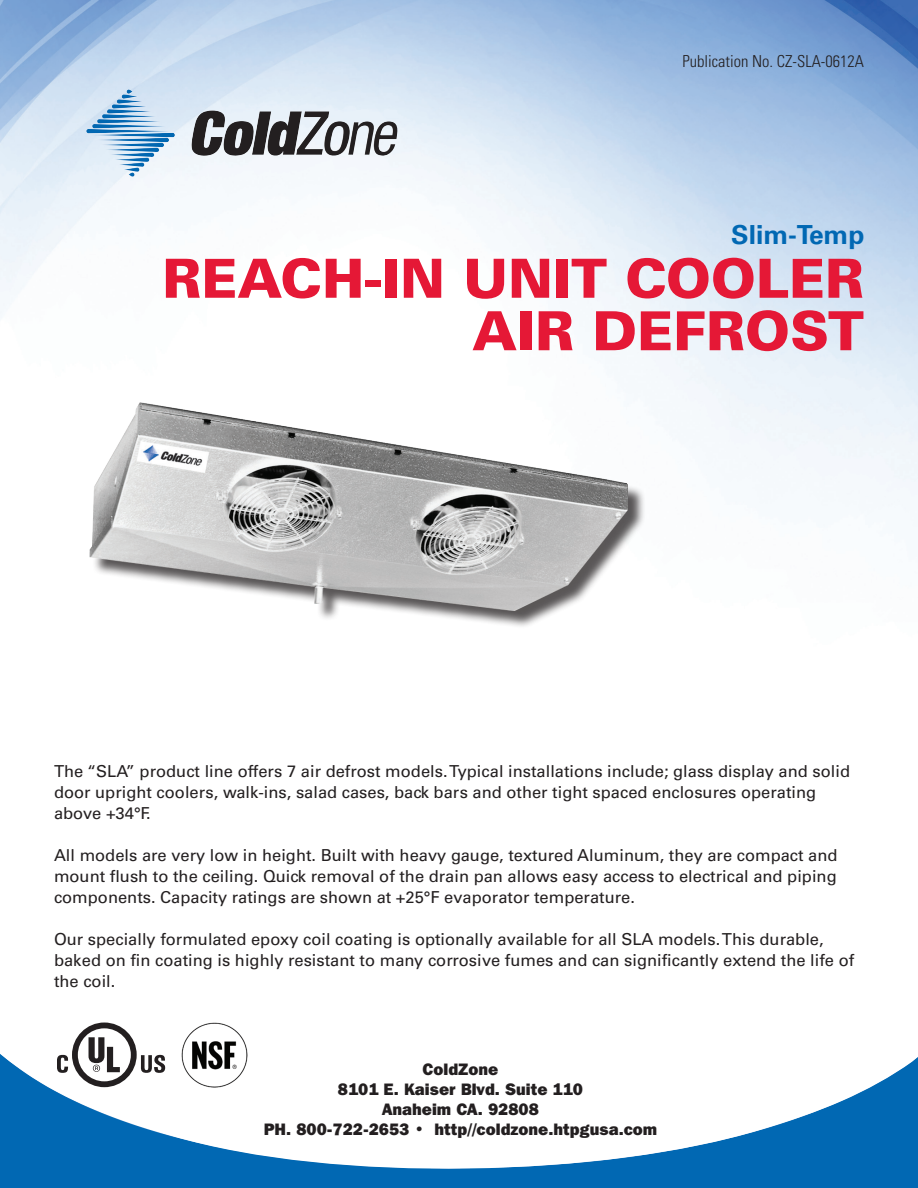
<style>
.page{position:relative;width:918px;height:1188px;background:#fff}
.page>*{position:absolute;margin:0;border:0;box-sizing:border-box;transform-origin:0 0}
.t1{font:900 54px/52.5px "Univers";color:#e51836;text-align:right}
.t2{font:700 26.25px "Univers";color:#0168b3}
.t3{font:16.5px/21px "Univers";color:#231f20}
.t4{font:800 16.5px "Franklin Gothic IT Cby BT";color:#231f20}
.t5{font:300 condensed 16.5px "Univers";color:#231f20}
</style>
<div class="page">
<img style="left:0;top:0;width:918px;height:1023px">
<img style="left:0;top:1054px;width:918px;height:134px">
<svg style="left:57px;top:1023px;width:108px;height:64px"></svg>
<img style="left:180px;top:1021px;width:68px;height:68px">
<img style="left:97px;top:90px;width:242px;height:67px">
<div style="left:92px;top:406px;width:554px;height:223px;background:#231f20;opacity:.75"></div>
<img style="left:88px;top:403px;width:540px;height:208px">
<p class="t5" style="left:683px;top:52px;width:183px">Publication No. CZ-SLA-0612A</p>
<p class="t2" style="left:731px;top:219px;width:135px">Slim-Temp</p>
<p class="t1" style="left:162px;top:252px;width:703px">REACH-IN UNIT COOLER<br>AIR DEFROST</p>
<p class="t3" style="left:54px;top:761px;width:798px">The “SLA” product line offers 7 air defrost models. Typical installations include; glass display and solid door upright coolers, walk-ins, salad cases, back bars and other tight spaced enclosures operating above +34°F.</p>
<p class="t3" style="left:54px;top:845px;width:785px;text-align:justify">All models are very low in height. Built with heavy gauge, textured Aluminum, they are compact and mount flush to the ceiling. Quick removal of the drain pan allows easy access to electrical and piping components. Capacity ratings are shown at +25°F evaporator temperature.</p>
<p class="t3" style="left:54px;top:929px;width:802px">Our specially formulated epoxy coil coating is optionally available for all SLA models. This durable, baked on fin coating is highly resistant to many corrosive fumes and can significantly extend the life of the coil.</p>
<p class="t4" style="left:423px;top:1059px;width:77px">ColdZone</p>
<p class="t4" style="left:338px;top:1079px;width:247px">8101 E. Kaiser Blvd. Suite 110</p>
<p class="t4" style="left:382px;top:1098px;width:158px">Anaheim CA. 92808</p>
<p class="t4" style="left:264px;top:1118px;width:395px">PH. 800-722-2653 • http//coldzone.htpgusa.com</p>
</div>
